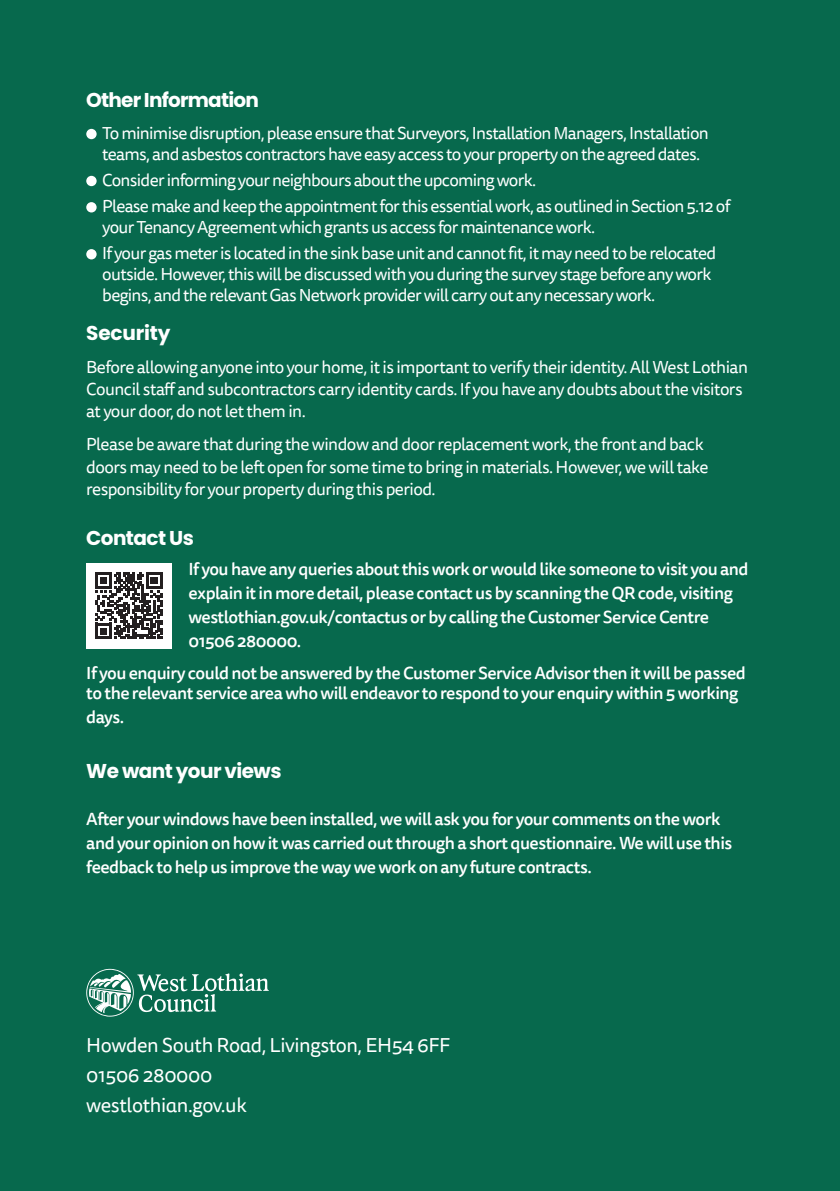
<style>
.page{position:relative;width:840px;height:1191px;background:#fff}
.page>*{position:absolute;margin:0;border:0;box-sizing:border-box;transform-origin:0 0}
.t1{font:20px "Tisa Sans Pro";letter-spacing:-.02em;color:#fff}
.t2{font:700 20px "Poppins";letter-spacing:-.03em;color:#fff}
.t3{font:700 20px "Poppins";letter-spacing:-.01em;color:#fff}
.t4{font:17.2px/20.6px "Tisa Sans Pro";letter-spacing:-.04em;color:#fff}
.t5{font:500 17.2px/24px "Tisa Sans Pro";letter-spacing:-.03em;color:#fff}
</style>
<div class="page">
<div style="left:0;top:0;width:839px;height:1191px;background:#07694d"></div>
<svg style="left:86px;top:968px;width:182px;height:48px"></svg>
<div style="left:86px;top:563px;width:85px;height:85px;background:#fff"></div>
<svg style="left:95px;top:572px;width:67px;height:67px"></svg>
<div style="left:86px;top:129px;width:11px;height:10px;background:#fff;border-radius:50%"></div>
<div style="left:86px;top:176px;width:11px;height:10px;background:#fff;border-radius:50%"></div>
<div style="left:86px;top:202px;width:11px;height:10px;background:#fff;border-radius:50%"></div>
<div style="left:86px;top:249px;width:11px;height:10px;background:#fff;border-radius:50%"></div>
<p class="t2" style="left:86px;top:89px;width:174px">Other Information</p>
<p class="t4" style="left:102px;top:123px;width:607px">To minimise disruption, please ensure that Surveyors, Installation Managers, Installation teams, and asbestos contractors have easy access to your property on the agreed dates.</p>
<p class="t4" style="left:102px;top:170px;width:435px">Consider informing your neighbours about the upcoming work.</p>
<p class="t4" style="left:102px;top:197px;width:629px">Please make and keep the appointment for this essential work, as outlined in Section 5.12 of your Tenancy Agreement which grants us access for maintenance work.</p>
<p class="t4" style="left:102px;top:244px;width:615px">If your gas meter is located in the sink base unit and cannot fit, it may need to be relocated outside. However, this will be discussed with you during the survey stage before any work begins, and the relevant Gas Network provider will carry out any necessary work.</p>
<p class="t3" style="left:86px;top:321px;width:86px">Security</p>
<p class="t4" style="left:86px;top:356px;width:663px;line-height:22px">Before allowing anyone into your home, it is important to verify their identity. All West Lothian<br>Council staff and subcontractors carry identity cards. If you have any doubts about the visitors at your door, do not let them in.</p>
<p class="t4" style="left:86px;top:434px;width:623px;line-height:22px">Please be aware that during the window and door replacement work, the front and back doors may need to be left open for some time to bring in materials. However, we will take responsibility for your property during this period.</p>
<p class="t2" style="left:86px;top:526px;width:109px">Contact Us</p>
<p class="t5" style="left:188px;top:557px;width:561px">If you have any queries about this work or would like someone to visit you and explain it in more detail, please contact us by scanning the QR code, visiting westlothian.gov.uk/contactus or by calling the Customer Service Centre 01506 280000.</p>
<p class="t5" style="left:86px;top:662px;width:660px;line-height:20.6px">If you enquiry could not be answered by the Customer Service Advisor then it will be passed to the relevant service area who will endeavor to respond to your enquiry within 5 working</p>
<p class="t5" style="left:86px;top:705px;width:39px">days.</p>
<p class="t2" style="left:86px;top:759px;width:197px">We want your views</p>
<p class="t5" style="left:86px;top:807px;width:647px">After your windows have been installed, we will ask you for your comments on the work and your opinion on how it was carried out through a short questionnaire. We will use this feedback to help us improve the way we work on any future contracts.</p>
<p class="t1" style="left:86px;top:1032px;width:365px">Howden South Road, Livingston, EH54 6FF</p>
<p class="t1" style="left:86px;top:1061px;width:128px">01506 280000</p>
<p class="t1" style="left:86px;top:1091px;width:162px">westlothian.gov.uk</p>
</div>
